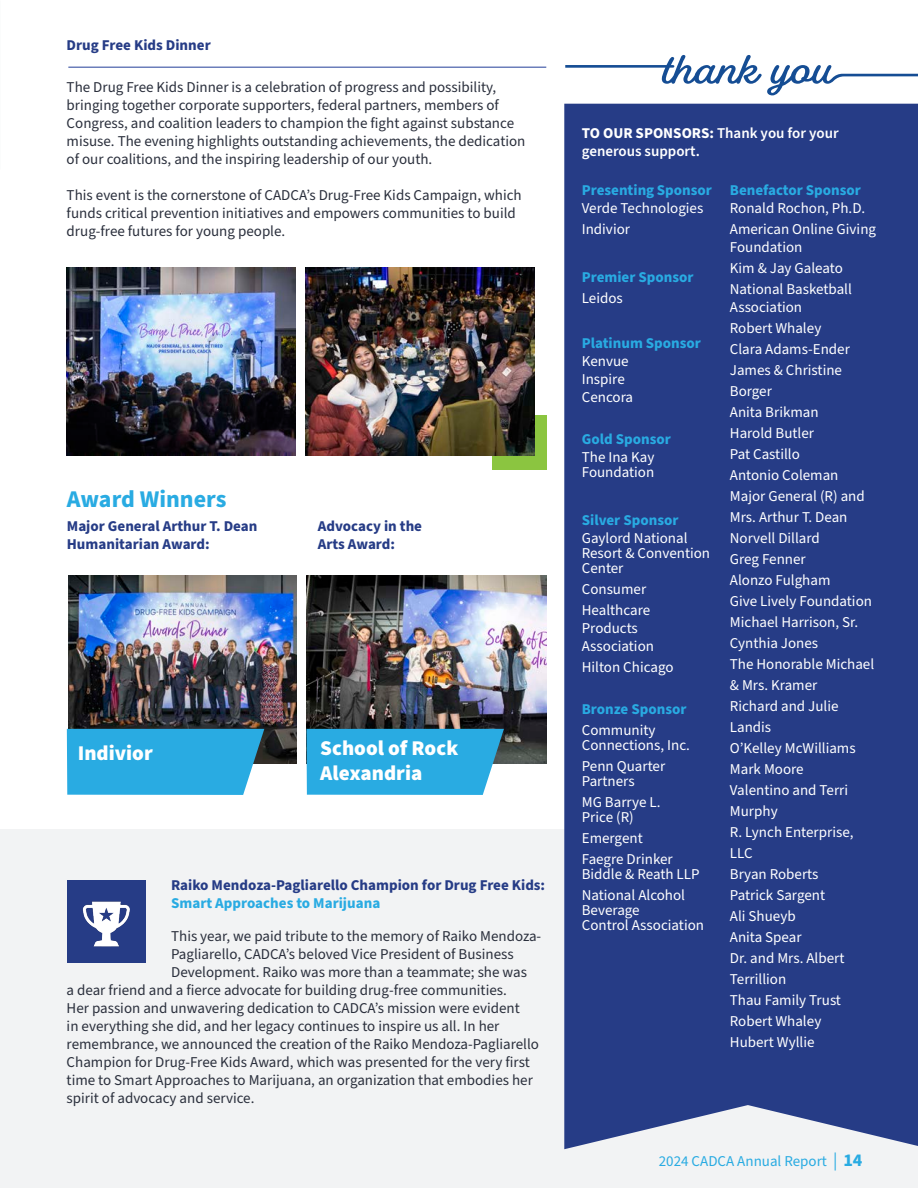
<style>
.page{position:relative;width:918px;height:1188px;background:#fff}
.page>*{position:absolute;margin:0;border:0;box-sizing:border-box;transform-origin:0 0}
.t1{font:700 24px "Source Sans Pro";color:#29abe2}
.t2{font:900 21px "Source Sans Pro";color:#fff}
.t3{font:15px/18px "Source Sans Pro";color:#2a2f3c}
.t4{font:15px/15px "Source Sans Pro";color:#fff}
.t5{font:700 15px/18px "Source Sans Pro";color:#263c86}
.t6{font:700 15px "Source Sans Pro";color:#29abe2}
.t7{font:600 15px/18px "Source Sans Pro";color:#fff}
.t8{font:15px "Source Sans Pro";color:#29abe2}
.s1{font-weight:700}
.s2{font-size:18px}
.s3{font-weight:700;font-size:18px}
</style>
<div class="page">
<div style="left:0;top:829px;width:918px;height:359px;background:#f2f3f4"></div>
<hr style="left:68px;top:67px;width:478px;height:1px;background:#3a53a4">
<div style="left:564px;top:104px;width:354px;height:1045px;background:#263c86"></div>
<svg style="left:565px;top:55px;width:353px;height:40px"></svg>
<div style="left:492px;top:415px;width:54px;height:54px;background:#8bc540"></div>
<img style="left:67px;top:268px;width:228px;height:188px">
<img style="left:306px;top:268px;width:228px;height:188px">
<div style="left:68px;top:880px;width:78px;height:82px;background:#263c86"></div>
<img style="left:82px;top:901px;width:48px;height:46px">
<img style="left:68px;top:576px;width:229px;height:188px">
<img style="left:307px;top:576px;width:239px;height:188px">
<svg style="left:67px;top:729px;width:197px;height:66px;background:#31ace0"></svg>
<svg style="left:306px;top:729px;width:198px;height:66px;background:#32ace0"></svg>
<p class="t5" style="left:67px;top:37px;width:146px">Drug Free Kids Dinner</p>
<p class="t3" style="left:67px;top:79px;width:460px">The Drug Free Kids Dinner is a celebration of progress and possibility, bringing together corporate supporters, federal partners, members of Congress, and coalition leaders to champion the fight against substance misuse. The evening highlights outstanding achievements, the dedication of our coalitions, and the inspiring leadership of our youth.</p>
<p class="t3" style="left:67px;top:187px;width:457px">This event is the cornerstone of CADCA’s Drug-Free Kids Campaign, which funds critical prevention initiatives and empowers communities to build drug-free futures for young people.</p>
<p class="t1" style="left:67px;top:482px;width:161px">Award Winners</p>
<p class="t5" style="left:67px;top:517px;width:192px">Major General Arthur T. Dean<br>Humanitarian Award:</p>
<p class="t5" style="left:318px;top:517px;width:106px">Advocacy in the<br>Arts Award:</p>
<p class="t2" style="left:78px;top:739px;width:77px">Indivior</p>
<p class="t2" style="left:320px;top:733px;width:139px">School of Rock</p>
<p class="t2" style="left:320px;top:759px;width:104px">Alexandria</p>
<p class="t5" style="left:171px;top:877px;width:376px">Raiko Mendoza-Pagliarello Champion for Drug Free Kids:</p>
<p class="t6" style="left:171px;top:893px;width:211px">Smart Approaches to Marijuana</p>
<p class="t3" style="left:171px;top:927px;width:372px">This year, we paid tribute to the memory of Raiko Mendoza-</p>
<p class="t3" style="left:171px;top:945px;width:344px">Pagliarello, CADCA’s beloved Vice President of Business</p>
<p class="t3" style="left:171px;top:963px;width:357px">Development. Raiko was more than a teammate; she was</p>
<p class="t3" style="left:67px;top:981px;width:442px">a dear friend and a fierce advocate for building drug-free communities.</p>
<p class="t3" style="left:67px;top:999px;width:455px">Her passion and unwavering dedication to CADCA’s mission were evident</p>
<p class="t3" style="left:67px;top:1017px;width:434px">in everything she did, and her legacy continues to inspire us all. In her</p>
<p class="t3" style="left:67px;top:1035px;width:474px">remembrance, we announced the creation of the Raiko Mendoza-Pagliarello</p>
<p class="t3" style="left:67px;top:1053px;width:465px">Champion for Drug-Free Kids Award, which was presented for the very first</p>
<p class="t3" style="left:67px;top:1071px;width:468px">time to Smart Approaches to Marijuana, an organization that embodies her</p>
<p class="t3" style="left:67px;top:1089px;width:189px">spirit of advocacy and service.</p>
<p class="t7" style="left:582px;top:125px;width:258px"><span class="s1">TO OUR SPONSORS:</span> Thank you for your generous support.</p>
<p class="t6" style="left:582px;top:179px;width:132px">Presenting Sponsor</p>
<p class="t4" style="left:582px;top:201px;width:123px">Verde Technologies</p>
<p class="t4" style="left:582px;top:222px;width:50px">Indivior</p>
<p class="t6" style="left:582px;top:266px;width:113px">Premier Sponsor</p>
<p class="t4" style="left:582px;top:291px;width:42px">Leidos</p>
<p class="t6" style="left:582px;top:332px;width:121px">Platinum Sponsor</p>
<p class="t4" style="left:582px;top:354px;width:48px">Kenvue</p>
<p class="t4" style="left:582px;top:372px;width:44px">Inspire</p>
<p class="t4" style="left:582px;top:390px;width:53px">Cencora</p>
<p class="t6" style="left:582px;top:428px;width:91px">Gold Sponsor</p>
<p class="t4" style="left:582px;top:450px;width:74px">The Ina Kay<br>Foundation</p>
<p class="t6" style="left:582px;top:509px;width:98px">Silver Sponsor</p>
<p class="t4" style="left:582px;top:531px;width:130px">Gaylord National<br>Resort &amp; Convention<br>Center</p>
<p class="t4" style="left:582px;top:579px;width:70px;line-height:21px">Consumer<br>Healthcare</p>
<p class="t4" style="left:582px;top:619px;width:74px;line-height:18px">Products<br>Association</p>
<p class="t4" style="left:582px;top:660px;width:93px">Hilton Chicago</p>
<p class="t6" style="left:582px;top:698px;width:106px">Bronze Sponsor</p>
<p class="t4" style="left:582px;top:723px;width:110px">Community<br>Connections, Inc.</p>
<p class="t4" style="left:582px;top:759px;width:85px">Penn Quarter<br>Partners</p>
<p class="t4" style="left:582px;top:795px;width:80px">MG Barrye L.<br>Price (R)</p>
<p class="t4" style="left:582px;top:831px;width:62px">Emergent</p>
<p class="t4" style="left:582px;top:852px;width:119px">Faegre Drinker<br>Biddle &amp; Reath LLP</p>
<p class="t4" style="left:582px;top:888px;width:124px">National Alcohol<br>Beverage<br>Control Association</p>
<p class="t6" style="left:730px;top:180px;width:133px">Benefactor Sponsor</p>
<p class="t4" style="left:730px;top:201px;width:137px">Ronald Rochon, Ph.D.</p>
<p class="t4" style="left:730px;top:221px;width:148px;line-height:18px">American Online Giving<br>Foundation</p>
<p class="t4" style="left:730px;top:261px;width:114px">Kim &amp; Jay Galeato</p>
<p class="t4" style="left:730px;top:281px;width:124px;line-height:18px">National Basketball<br>Association</p>
<p class="t4" style="left:730px;top:321px;width:93px">Robert Whaley</p>
<p class="t4" style="left:730px;top:342px;width:122px">Clara Adams-Ender</p>
<p class="t4" style="left:730px;top:360px;width:114px;line-height:21px">James &amp; Christine<br>Borger</p>
<p class="t4" style="left:730px;top:405px;width:90px">Anita Brikman</p>
<p class="t4" style="left:730px;top:426px;width:86px">Harold Butler</p>
<p class="t4" style="left:730px;top:447px;width:71px">Pat Castillo</p>
<p class="t4" style="left:730px;top:468px;width:110px">Antonio Coleman</p>
<p class="t4" style="left:730px;top:486px;width:136px;line-height:21px">Major General (R) and<br>Mrs. Arthur T. Dean</p>
<p class="t4" style="left:730px;top:531px;width:92px">Norvell Dillard</p>
<p class="t4" style="left:730px;top:552px;width:77px">Greg Fenner</p>
<p class="t4" style="left:730px;top:573px;width:102px">Alonzo Fulgham</p>
<p class="t4" style="left:730px;top:594px;width:144px">Give Lively Foundation</p>
<p class="t4" style="left:730px;top:615px;width:130px">Michael Harrison, Sr.</p>
<p class="t4" style="left:730px;top:636px;width:90px">Cynthia Jones</p>
<p class="t4" style="left:730px;top:654px;width:146px;line-height:21px">The Honorable Michael &amp; Mrs. Kramer</p>
<p class="t4" style="left:730px;top:696px;width:110px;line-height:21px">Richard and Julie<br>Landis</p>
<p class="t4" style="left:730px;top:741px;width:127px">O’Kelley McWilliams</p>
<p class="t4" style="left:730px;top:762px;width:75px">Mark Moore</p>
<p class="t4" style="left:730px;top:780px;width:120px;line-height:21px">Valentino and Terri<br>Murphy</p>
<p class="t4" style="left:730px;top:822px;width:125px;line-height:21px">R. Lynch Enterprise,<br>LLC</p>
<p class="t4" style="left:730px;top:867px;width:90px">Bryan Roberts</p>
<p class="t4" style="left:730px;top:888px;width:97px">Patrick Sargent</p>
<p class="t4" style="left:730px;top:909px;width:67px">Ali Shueyb</p>
<p class="t4" style="left:730px;top:930px;width:73px">Anita Spear</p>
<p class="t4" style="left:730px;top:948px;width:116px;line-height:21px">Dr. and Mrs. Albert<br>Terrillion</p>
<p class="t4" style="left:730px;top:993px;width:113px">Thau Family Trust</p>
<p class="t4" style="left:730px;top:1014px;width:93px">Robert Whaley</p>
<p class="t4" style="left:730px;top:1035px;width:86px">Hubert Wyllie</p>
<p class="t8" style="left:659px;top:1151px;width:205px">2024 CADCA Annual Report <span class="s2">|</span> <span class="s3">14</span></p>
</div>
